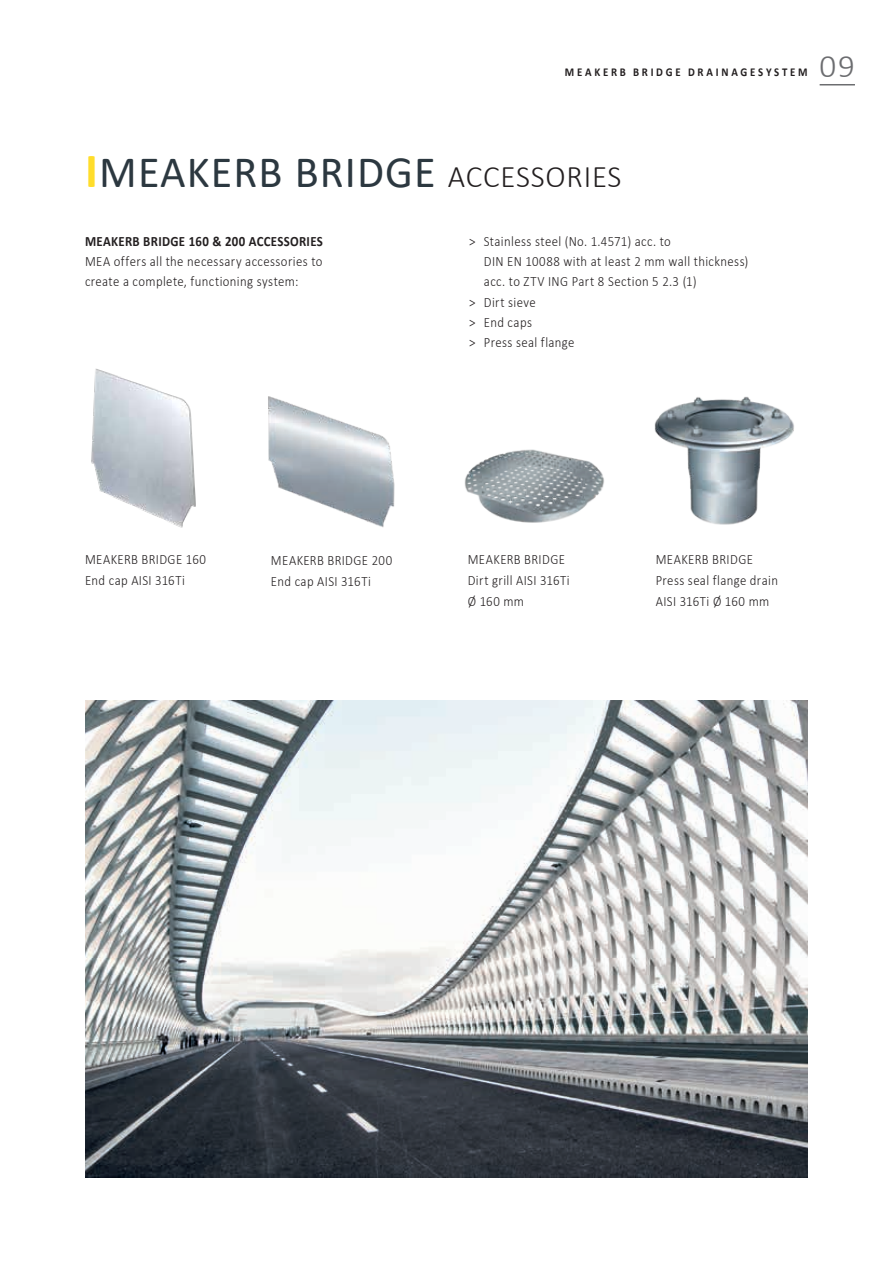
<style>
.page{position:relative;width:893px;height:1263px;background:#fff}
.page>*{position:absolute;margin:0;border:0;box-sizing:border-box;transform-origin:0 0}
.t1{font:45px "Calibri";letter-spacing:.025em;color:#2c3840}
.t2{font:300 33px "Calibri";color:#6c6d70}
.t3{font:300 14.25px/21px "Calibri";letter-spacing:.03em;color:#231f20;scale:.9 1}
.t4{font:700 14.25px "Calibri";letter-spacing:.025em;color:#231f20;scale:.9 1}
.t5{font:700 12px "Calibri";letter-spacing:.255em;color:#231f20;scale:.9 1}
.s1{font-weight:700;font-size:49.5px;color:#ffdd2b}
.s2{font-weight:300;font-size:31.5px;color:#231f20}
</style>
<div class="page">
<img style="left:91px;top:368px;width:105px;height:160px">
<img style="left:268px;top:396px;width:127px;height:132px">
<img style="left:654px;top:396px;width:140px;height:129px">
<hr style="left:820px;top:84px;width:35px;height:1px;background:#6c6d70">
<img style="left:85px;top:701px;width:723px;height:477px">
<img style="left:464px;top:449px;width:140px;height:73px">
<p class="t5" style="left:565px;top:64px;width:271px">MEAKERB BRIDGE DRAINAGESYSTEM</p>
<h2 class="t2" style="left:820px;top:46px;width:37px">09</h2>
<h1 class="t1" style="left:85px;top:141px;width:538px"><span class="s1">I</span>MEAKERB BRIDGE <span class="s2">ACCESSORIES</span></h1>
<p class="t4" style="left:85px;top:231px;width:266px">MEAKERB BRIDGE 160 &amp; 200 ACCESSORIES</p>
<p class="t3" style="left:85px;top:251px;width:265px;line-height:20.2px">MEA offers all the necessary accessories to create a complete, functioning system:</p>
<p class="t3" style="left:469px;top:231px;width:226px">&gt; Stainless steel (No. 1.4571) acc. to</p>
<p class="t3" style="left:484px;top:251px;width:295px">DIN EN 10088 with at least 2 mm wall thickness)</p>
<p class="t3" style="left:484px;top:271px;width:238px">acc. to ZTV ING Part 8 Section 5 2.3 (1)</p>
<p class="t3" style="left:469px;top:291px;width:76px">&gt; Dirt sieve</p>
<p class="t3" style="left:469px;top:312px;width:71px">&gt; End caps</p>
<p class="t3" style="left:469px;top:332px;width:119px">&gt; Press seal flange</p>
<p class="t3" style="left:85px;top:549px;width:136px">MEAKERB BRIDGE 160<br>End cap AISI 316Ti</p>
<p class="t3" style="left:271px;top:550px;width:136px">MEAKERB BRIDGE 200<br>End cap AISI 316Ti</p>
<p class="t3" style="left:468px;top:548px;width:115px">MEAKERB BRIDGE<br>Dirt grill AISI 316Ti<br>Ø 160 mm</p>
<p class="t3" style="left:656px;top:548px;width:137px">MEAKERB BRIDGE<br>Press seal flange drain<br>AISI 316Ti Ø 160 mm</p>
</div>
